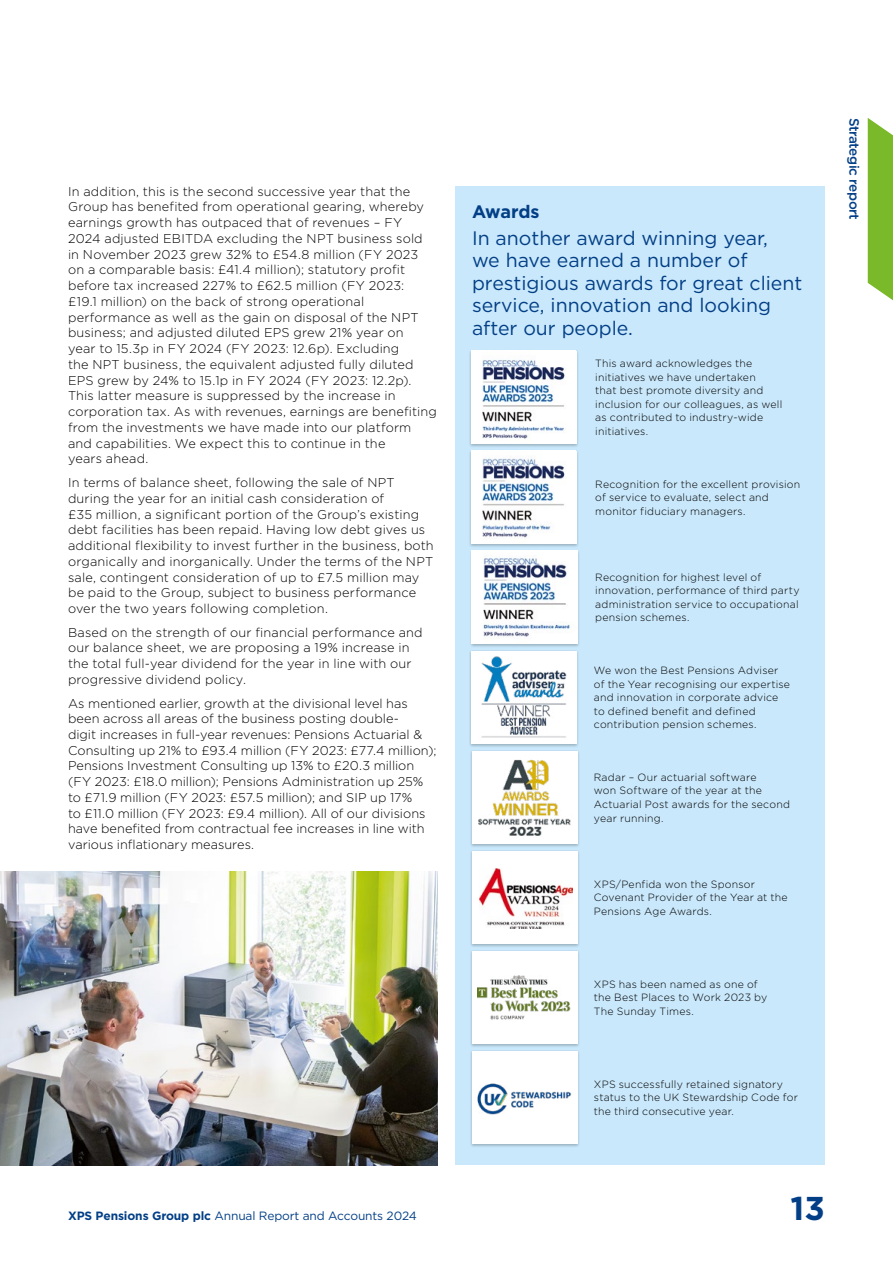
<style>
.page{position:relative;width:893px;height:1263px;background:#fff}
.page>*{position:absolute;margin:0;border:0;box-sizing:border-box;transform-origin:0 0}
.t1{font:700 33px "Gotham";color:#033f86}
.t2{font:19.5px/22.5px "Gotham";color:#033f86}
.t3{font:700 18px "Gotham";letter-spacing:-.01em;color:#033f86}
.t4{font:500 13.5px "Gotham";letter-spacing:-.03em;color:#033f86}
.t5{font:300 12.75px/15.8px "Gotham";letter-spacing:.01em;color:#000}
.t6{font:12px "Gotham";letter-spacing:-.01em;color:#033f86}
.t7{font:300 10.5px/13.5px "Gotham";letter-spacing:.02em;color:#000}
.s1{font-weight:700}
</style>
<div class="page">
<img style="left:0;top:872px;width:438px;height:293px">
<svg style="left:868px;top:118px;width:25px;height:183px;background:#87bf3e"></svg>
<div style="left:455px;top:187px;width:370px;height:978px;background:#c9e8fb"></div>
<div style="left:469px;top:450px;width:110px;height:98px;background:#000;opacity:.25"></div>
<img style="left:471px;top:451px;width:105px;height:93px">
<div style="left:469px;top:350px;width:110px;height:98px;background:#000;opacity:.25"></div>
<img style="left:471px;top:351px;width:105px;height:93px">
<div style="left:469px;top:650px;width:110px;height:98px;background:#000;opacity:.25"></div>
<div style="left:471px;top:651px;width:106px;height:93px;background:#fff"></div>
<img style="left:481px;top:656px;width:86px;height:82px">
<div style="left:469px;top:550px;width:111px;height:98px;background:#000;opacity:.25"></div>
<img style="left:472px;top:551px;width:105px;height:93px">
<div style="left:470px;top:750px;width:110px;height:98px;background:#000;opacity:.25"></div>
<div style="left:472px;top:751px;width:105px;height:93px;background:#fff"></div>
<img style="left:478px;top:759px;width:93px;height:77px">
<div style="left:470px;top:850px;width:110px;height:98px;background:#000;opacity:.25"></div>
<div style="left:472px;top:851px;width:105px;height:93px;background:#fff"></div>
<img style="left:479px;top:868px;width:93px;height:61px">
<div style="left:470px;top:950px;width:110px;height:98px;background:#000;opacity:.25"></div>
<div style="left:472px;top:951px;width:105px;height:93px;background:#fff"></div>
<img style="left:477px;top:975px;width:94px;height:45px">
<div style="left:470px;top:1050px;width:110px;height:98px;background:#000;opacity:.25"></div>
<div style="left:472px;top:1051px;width:105px;height:93px;background:#fff"></div>
<img style="left:477px;top:1083px;width:95px;height:32px">
<p class="t5" style="left:68px;top:183px;width:370px">In addition, this is the second successive year that the Group has benefited from operational gearing, whereby earnings growth has outpaced that of revenues – FY 2024 adjusted EBITDA excluding the NPT business sold in November 2023 grew 32% to £54.8 million (FY 2023 on a comparable basis: £41.4 million); statutory profit before tax increased 227% to £62.5 million (FY 2023:<br>£19.1 million) on the back of strong operational performance as well as the gain on disposal of the NPT business; and adjusted diluted EPS grew 21% year on<br>year to 15.3p in FY 2024 (FY 2023: 12.6p). Excluding<br>the NPT business, the equivalent adjusted fully diluted EPS grew by 24% to 15.1p in FY 2024 (FY 2023: 12.2p).<br>This latter measure is suppressed by the increase in corporation tax. As with revenues, earnings are benefiting from the investments we have made into our platform and capabilities. We expect this to continue in the<br>years ahead.</p>
<p class="t5" style="left:68px;top:474px;width:367px">In terms of balance sheet, following the sale of NPT during the year for an initial cash consideration of<br>£35 million, a significant portion of the Group’s existing debt facilities has been repaid. Having low debt gives us additional flexibility to invest further in the business, both organically and inorganically. Under the terms of the NPT sale, contingent consideration of up to £7.5 million may be paid to the Group, subject to business performance over the two years following completion.</p>
<p class="t5" style="left:68px;top:624px;width:356px">Based on the strength of our financial performance and our balance sheet, we are proposing a 19% increase in the total full-year dividend for the year in line with our progressive dividend policy.</p>
<p class="t5" style="left:68px;top:695px;width:370px">As mentioned earlier, growth at the divisional level has been across all areas of the business posting double-<br>digit increases in full-year revenues: Pensions Actuarial &amp; Consulting up 21% to £93.4 million (FY 2023: £77.4 million); Pensions Investment Consulting up 13% to £20.3 million (FY 2023: £18.0 million); Pensions Administration up 25% to £71.9 million (FY 2023: £57.5 million); and SIP up 17%<br>to £11.0 million (FY 2023: £9.4 million). All of our divisions have benefited from contractual fee increases in line with various inflationary measures.</p>
<p class="t6" style="left:68px;top:1208px;width:350px"><span class="s1">XPS Pensions Group plc</span> Annual Report and Accounts 2024</p>
<h3 class="t3" style="left:472px;top:200px;width:69px">Awards</h3>
<h2 class="t2" style="left:472px;top:226px;width:332px">In another award winning year,<br>we have earned a number of prestigious awards for great client service, innovation and looking after our people.</h2>
<p class="t7" style="left:595px;top:356px;width:188px">This award acknowledges the initiatives we have undertaken<br>that best promote diversity and inclusion for our colleagues, as well as contributed to industry-wide initiatives.</p>
<p class="t7" style="left:595px;top:477px;width:206px">Recognition for the excellent provision of service to evaluate, select and monitor fiduciary managers.</p>
<p class="t7" style="left:595px;top:570px;width:206px">Recognition for highest level of innovation, performance of third party administration service to occupational pension schemes.</p>
<p class="t7" style="left:594px;top:663px;width:198px">We won the Best Pensions Adviser of the Year recognising our expertise and innovation in corporate advice to defined benefit and defined contribution pension schemes.</p>
<p class="t7" style="left:594px;top:770px;width:198px">Radar – Our actuarial software<br>won Software of the year at the<br>Actuarial Post awards for the second year running.</p>
<p class="t7" style="left:594px;top:877px;width:195px">XPS/Penfida won the Sponsor<br>Covenant Provider of the Year at the<br>Pensions Age Awards.</p>
<p class="t7" style="left:594px;top:977px;width:175px">XPS has been named as one of the Best Places to Work 2023 by<br>The Sunday Times.</p>
<p class="t7" style="left:594px;top:1077px;width:205px">XPS successfully retained signatory status to the UK Stewardship Code for the third consecutive year.</p>
<p class="t4" style="left:863px;top:118px;width:103px;rotate:90deg">Strategic report</p>
<h1 class="t1" style="left:790px;top:1187px;width:36px">13</h1>
</div>
